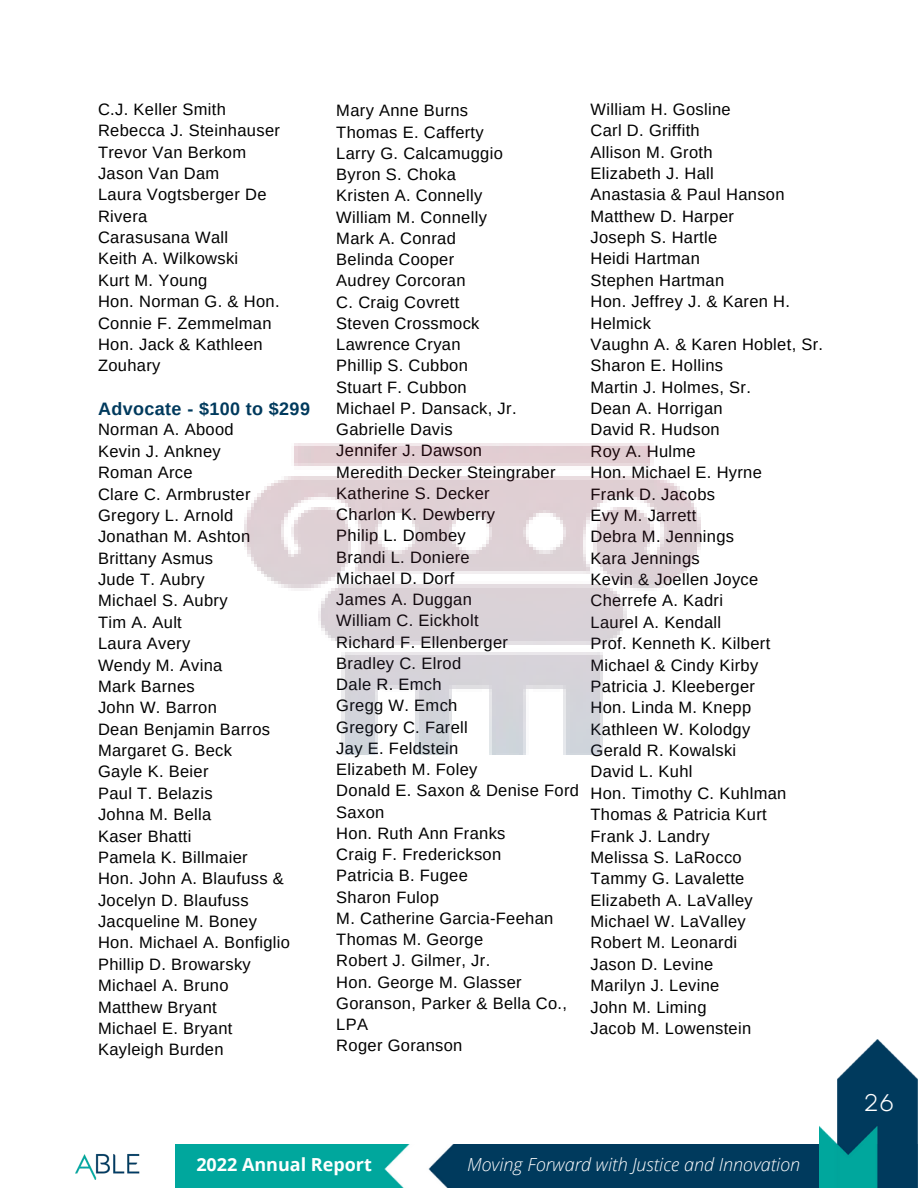
<style>
.page{position:relative;width:918px;height:1188px;background:#fff}
.page>*{position:absolute;margin:0;border:0;box-sizing:border-box;transform-origin:0 0}
.t1{font:24px "Garet";color:#fff}
.t2{font:italic 300 18px "Open Sans";color:#fff}
.t3{font:700 18px "Arimo";letter-spacing:.02em;color:#003a5d}
.t4{font:700 18px "Open Sans";color:#fff}
.t5{font:16.5px/21.3px "Arimo";letter-spacing:.02em;color:#000}
</style>
<div class="page">
<img style="left:244px;top:443px;width:457px;height:312px">
<img style="left:296px;top:1145px;width:622px;height:43px">
<img style="left:75px;top:1154px;width:65px;height:25px">
<div style="left:175px;top:1145px;width:121px;height:43px;background:#00a79d"></div>
<img style="left:819px;top:1039px;width:98px;height:149px">
<p class="t5" style="left:98px;top:98px;width:183px">C.J. Keller Smith<br>Rebecca J. Steinhauser<br>Trevor Van Berkom<br>Jason Van Dam<br>Laura Vogtsberger De<br>Rivera<br>Carasusana Wall<br>Keith A. Wilkowski<br>Kurt M. Young<br>Hon. Norman G. &amp; Hon.<br>Connie F. Zemmelman<br>Hon. Jack &amp; Kathleen<br>Zouhary</p>
<p class="t3" style="left:98px;top:399px;width:213px">Advocate - $100 to $299</p>
<p class="t5" style="left:98px;top:419px;width:194px">Norman A. Abood<br>Kevin J. Ankney<br>Roman Arce<br>Clare C. Armbruster<br>Gregory L. Arnold<br>Jonathan M. Ashton<br>Brittany Asmus<br>Jude T. Aubry<br>Michael S. Aubry<br>Tim A. Ault<br>Laura Avery<br>Wendy M. Avina<br>Mark Barnes<br>John W. Barron<br>Dean Benjamin Barros<br>Margaret G. Beck<br>Gayle K. Beier<br>Paul T. Belazis<br>Johna M. Bella<br>Kaser Bhatti<br>Pamela K. Billmaier<br>Hon. John A. Blaufuss &amp;<br>Jocelyn D. Blaufuss<br>Jacqueline M. Boney<br>Hon. Michael A. Bonfiglio<br>Phillip D. Browarsky<br>Michael A. Bruno<br>Matthew Bryant<br>Michael E. Bryant<br>Kayleigh Burden</p>
<p class="t5" style="left:336px;top:100px;width:244px">Mary Anne Burns<br>Thomas E. Cafferty<br>Larry G. Calcamuggio<br>Byron S. Choka<br>Kristen A. Connelly<br>William M. Connelly<br>Mark A. Conrad<br>Belinda Cooper<br>Audrey Corcoran<br>C. Craig Covrett<br>Steven Crossmock<br>Lawrence Cryan<br>Phillip S. Cubbon<br>Stuart F. Cubbon<br>Michael P. Dansack, Jr.<br>Gabrielle Davis<br>Jennifer J. Dawson<br>Meredith Decker Steingraber<br>Katherine S. Decker<br>Charlon K. Dewberry<br>Philip L. Dombey<br>Brandi L. Doniere<br>Michael D. Dorf<br>James A. Duggan<br>William C. Eickholt<br>Richard F. Ellenberger<br>Bradley C. Elrod<br>Dale R. Emch<br>Gregg W. Emch<br>Gregory C. Farell<br>Jay E. Feldstein<br>Elizabeth M. Foley<br>Donald E. Saxon &amp; Denise Ford<br>Saxon<br>Hon. Ruth Ann Franks<br>Craig F. Frederickson<br>Patricia B. Fugee<br>Sharon Fulop<br>M. Catherine Garcia-Feehan<br>Thomas M. George<br>Robert J. Gilmer, Jr.<br>Hon. George M. Glasser<br>Goranson, Parker &amp; Bella Co.,<br>LPA<br>Roger Goranson</p>
<p class="t5" style="left:591px;top:98px;width:234px">William H. Gosline<br>Carl D. Griffith<br>Allison M. Groth<br>Elizabeth J. Hall<br>Anastasia &amp; Paul Hanson<br>Matthew D. Harper<br>Joseph S. Hartle<br>Heidi Hartman<br>Stephen Hartman<br>Hon. Jeffrey J. &amp; Karen H.<br>Helmick<br>Vaughn A. &amp; Karen Hoblet, Sr.<br>Sharon E. Hollins<br>Martin J. Holmes, Sr.<br>Dean A. Horrigan<br>David R. Hudson<br>Roy A. Hulme<br>Hon. Michael E. Hyrne<br>Frank D. Jacobs<br>Evy M. Jarrett<br>Debra M. Jennings<br>Kara Jennings<br>Kevin &amp; Joellen Joyce<br>Cherrefe A. Kadri<br>Laurel A. Kendall<br>Prof. Kenneth K. Kilbert<br>Michael &amp; Cindy Kirby<br>Patricia J. Kleeberger<br>Hon. Linda M. Knepp<br>Kathleen W. Kolodgy<br>Gerald R. Kowalski<br>David L. Kuhl<br>Hon. Timothy C. Kuhlman<br>Thomas &amp; Patricia Kurt<br>Frank J. Landry<br>Melissa S. LaRocco<br>Tammy G. Lavalette<br>Elizabeth A. LaValley<br>Michael W. LaValley<br>Robert M. Leonardi<br>Jason D. Levine<br>Marilyn J. Levine<br>John M. Liming<br>Jacob M. Lowenstein</p>
<p class="t4" style="left:196px;top:1152px;width:177px">2022 Annual Report</p>
<p class="t2" style="left:467px;top:1152px;width:335px">Moving Forward with Justice and Innovation</p>
<h1 class="t1" style="left:864px;top:1085px;width:32px">26</h1>
</div>
